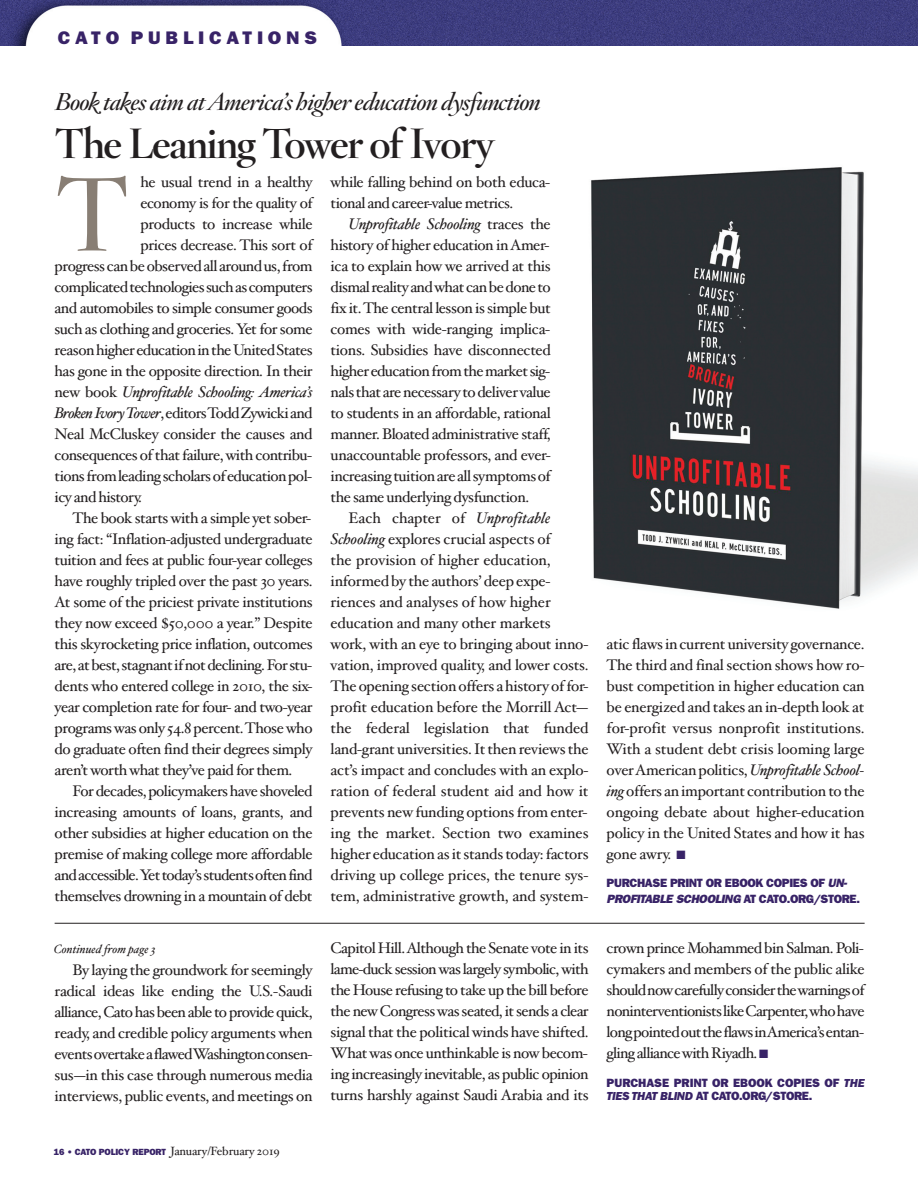
<style>
.page{position:relative;width:918px;height:1188px;background:#fff}
.page>*{position:absolute;margin:0;border:0;box-sizing:border-box;transform-origin:0 0}
.t1{font:600 103.65px "Hoefler Titling";color:#887e74}
.t2{font:700 41.55px "Hoefler Titling";letter-spacing:-.03em;color:#231f20}
.t3{font:italic 600 24px "Hoefler Titling";letter-spacing:-.035em;color:#231f20;scale:1.05 1}
.t4{font:18.3px "ITC Franklin Gothic Std Hvy";letter-spacing:.25em;color:#382367;scale:1.05 1}
.t5{font:15.3px/21px "Hoefler Txt";letter-spacing:-.02em;color:#231f20;text-align:justify}
.t6{font:15.3px "Hoefler Txt";letter-spacing:-.04em;color:#231f20}
.t7{font:italic 15.3px "Hoefler Txt";letter-spacing:-.025em;color:#231f20}
.t8{font:15.3px "Hoefler Txt";letter-spacing:-.045em;color:#231f20}
.t9{font:800 12px/16.5px "Franklin Gothic";letter-spacing:-.03em;color:#382367}
.t10{font:12px/13.5px "ITC Franklin Gothic Std Hvy";letter-spacing:-.005em;color:#382367}
.t11{font:12px "Hoefler Txt";letter-spacing:-.015em;color:#231f20}
.t12{font:italic 12px "Hoefler Txt";color:#231f20}
.s1{font-style:normal}
.s2{font-style:italic}
.s3{color:#382367}
.s4{font-family:"ITC Franklin Gothic Std Hvy";font-size:9px;color:#382367}
.s5{font-family:"ITC Franklin Gothic Std Hvy It"}
</style>
<div class="page">
<img style="left:0;top:0;width:910px;height:45px">
<img style="left:591px;top:167px;width:327px;height:442px">
<hr style="left:55px;top:923px;width:810px;height:1px;background:#231f20">
<img style="left:910px;top:0;width:8px;height:45px">
<p class="t4" style="left:58px;top:31px;width:248px">CATO PUBLICATIONS</p>
<p class="t3" style="left:55px;top:91px;width:464px">Book takes aim at America’s higher education dysfunction</p>
<p class="t2" style="left:55px;top:125px;width:442px">The Leaning Tower of Ivory</p>
<p class="t1" style="left:55px;top:168px;width:77px">T</p>
<p class="t5" style="left:140px;top:174px;width:174px">he usual trend in a healthy</p>
<p class="t5" style="left:140px;top:195px;width:174px">economy is for the quality of</p>
<p class="t5" style="left:140px;top:216px;width:174px">products to increase while</p>
<p class="t5" style="left:140px;top:237px;width:174px">prices decrease. This sort of</p>
<p class="t5" style="left:55px;top:258px;width:260px">progress can be observed all around us, from</p>
<p class="t6" style="left:55px;top:281px;width:260px">complicated technologies such as computers</p>
<p class="t5" style="left:55px;top:300px;width:260px">and automobiles to simple consumer goods</p>
<p class="t5" style="left:55px;top:321px;width:259px">such as clothing and groceries. Yet for some</p>
<p class="t5" style="left:55px;top:342px;width:259px">reason higher education in the United States</p>
<p class="t5" style="left:55px;top:363px;width:260px">has gone in the opposite direction. In their</p>
<p class="t7" style="left:55px;top:386px;width:260px"><span class="s1">new book</span> Unprofitable Schooling: America’s</p>
<p class="t8" style="left:55px;top:407px;width:259px"><span class="s2">Broken Ivory Tower</span>, editors Todd Zywicki and</p>
<p class="t5" style="left:55px;top:426px;width:260px">Neal McCluskey consider the causes and</p>
<p class="t5" style="left:55px;top:447px;width:259px">consequences of that failure, with contribu-</p>
<p class="t5" style="left:55px;top:468px;width:259px">tions from leading scholars of education pol-</p>
<p class="t5" style="left:55px;top:489px;width:89px">icy and history.</p>
<p class="t5" style="left:55px;top:510px;width:260px;text-indent:18px">The book starts with a simple yet sober&shy;ing fact: “Inflation-adjusted undergraduate tuition and fees at public four-year colleges have roughly tripled over the past 30 years.<br>At some of the priciest private institutions they now exceed $50,000 a year.” Despite this skyrocketing price inflation, outcomes are, at best, stagnant if not declining. For stu&shy;dents who entered college in 2010, the six&shy;year completion rate for four- and two-year programs was only 54.8 percent. Those who do graduate often find their degrees simply aren’t worth what they’ve paid for them.</p>
<p class="t5" style="left:55px;top:783px;width:260px;text-indent:18px">For decades, policymakers have shoveled increasing amounts of loans, grants, and other subsidies at higher education on the premise of making college more affordable and accessible. Yet today’s students often find themselves drowning in a mountain of debt</p>
<p class="t5" style="left:331px;top:174px;width:221px">while falling behind on both educa&shy;tional and career-value metrics.</p>
<p class="t5" style="left:331px;top:216px;width:222px;text-indent:18px"><span class="s2">Unprofitable Schooling</span> traces the history of higher education in Amer&shy;ica to explain how we arrived at this dismal reality and what can be done to fix it. The central lesson is simple but comes with wide-ranging implica&shy;tions. Subsidies have disconnected higher education from the market sig&shy;nals that are necessary to deliver value to students in an affordable, rational manner. Bloated administrative staff, unaccountable professors, and ever&shy;increasing tuition are all symptoms of the same underlying dysfunction.</p>
<p class="t5" style="left:331px;top:510px;width:260px;text-align:left;text-indent:18px">Each chapter of <span class="s2">Unprofitable Schooling</span> explores crucial aspects of<br>the provision of higher education, informed by the authors’ deep expe&shy;riences and analyses of how higher education and many other markets work, with an eye to bringing about inno&shy;vation, improved quality, and lower costs.<br>The opening section offers a history of for&shy;profit education before the Morrill Act— the federal legislation that funded land-grant universities. It then reviews the act’s impact and concludes with an explo&shy;ration of federal student aid and how it prevents new funding options from enter&shy;ing the market. Section two examines higher education as it stands today: factors driving up college prices, the tenure sys&shy;tem, administrative growth, and system-</p>
<p class="t5" style="left:607px;top:635px;width:260px">atic flaws in current university governance.<br>The third and final section shows how ro&shy;bust competition in higher education can be energized and takes an in-depth look at for-profit versus nonprofit institutions.<br>With a student debt crisis looming large over American politics, <span class="s2">Unprofitable School&shy;ing</span> offers an important contribution to the ongoing debate about higher-education policy in the United States and how it has gone awry. <span class="s3">■</span></p>
<p class="t9" style="left:607px;top:876px;width:255px">PURCHASE PRINT OR EBOOK COPIES OF <span class="s2">UN-<br>PROFITABLE SCHOOLING</span> AT CATO.ORG/STORE.</p>
<p class="t12" style="left:54px;top:944px;width:103px">Continued from page 3</p>
<p class="t5" style="left:55px;top:961px;width:260px;text-indent:18px">By laying the groundwork for seemingly radical ideas like ending the U.S.-Saudi alliance, Cato has been able to provide quick, ready, and credible policy arguments when events overtake a flawed Washington consen&shy;sus—in this case through numerous media interviews, public events, and meetings on</p>
<p class="t11" style="left:54px;top:1146px;width:227px"><span class="s4">16 • CATO POLICY REPORT</span> January/February 2019</p>
<p class="t5" style="left:331px;top:939px;width:260px">Capitol Hill. Although the Senate vote in its lame-duck session was largely symbolic, with the House refusing to take up the bill before the new Congress was seated, it sends a clear signal that the political winds have shifted.<br>What was once unthinkable is now becom&shy;ing increasingly inevitable, as public opinion turns harshly against Saudi Arabia and its</p>
<p class="t5" style="left:607px;top:939px;width:260px">crown prince Mohammed bin Salman. Poli&shy;cymakers and members of the public alike should now carefully consider the warnings of noninterventionists like Carpenter, who have long pointed out the flaws in America’s entan&shy;gling alliance with Riyadh. <span class="s3">■</span></p>
<p class="t10" style="left:607px;top:1077px;width:259px">PURCHASE PRINT OR EBOOK COPIES OF <span class="s5">THE<br>TIES THAT BLIND</span> AT CATO.ORG/STORE.</p>
</div>
